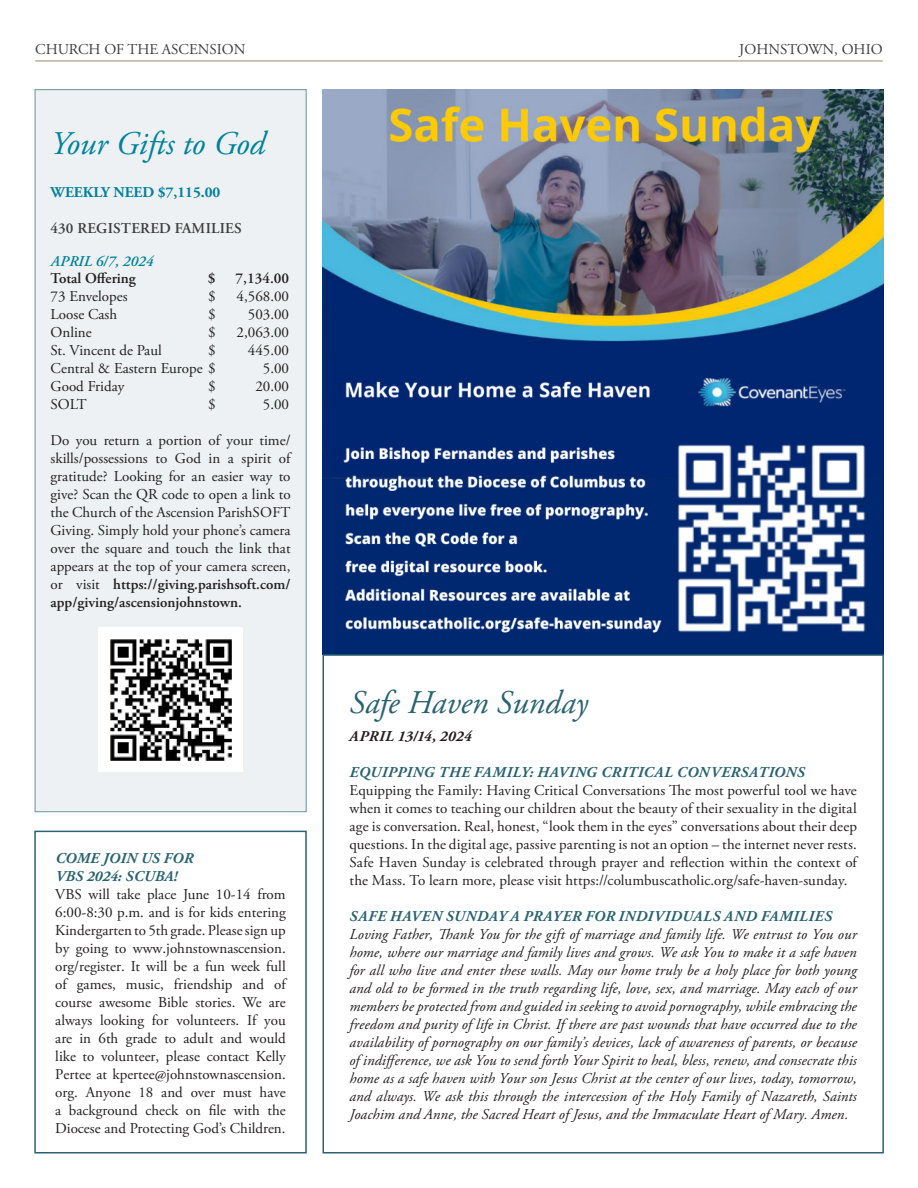
<style>
.page{position:relative;width:918px;height:1188px;background:#fff}
.page>*{position:absolute;margin:0;border:0;box-sizing:border-box;transform-origin:0 0}
.Header-1{font:italic 33px "Adobe Garamond Pro";color:#296371}
.t1{font:italic 33px "Adobe Garamond Pro";color:#00829b}
.Offering-Money{font:15px/18px "Adobe Garamond Pro";color:#231f20;text-align:justify}
.t2{font:italic 15px/18px "Adobe Garamond Pro";letter-spacing:.01em;color:#231f20;text-align:justify}
.Header-2{font:italic 700 15px "Adobe Garamond Pro";letter-spacing:.03em;color:#296371}
.t3{font:15px "Adobe Garamond Pro";color:#3e3e3f}
.Offering-Money-2{font:600 15px "Adobe Garamond Pro";color:#231f20}
.t4{font:600 15px "Adobe Garamond Pro";letter-spacing:.015em;color:#3e3e3f}
.t5{font:700 15px "Adobe Garamond Pro";color:#00829b}
.Header-1-2{font:italic 700 15px "Adobe Garamond Pro";letter-spacing:.01em;color:#231f20}
.Offering-Money-3{font:italic 600 15px "Adobe Garamond Pro";letter-spacing:.015em;color:#00829b}
.s1{font-weight:600}
</style>
<div class="page">
<hr style="left:35px;top:60px;width:848px;height:1px;background:#a6967a">
<div style="left:35px;top:90px;width:271px;height:722px;background:#edf1f3"></div>
<img style="left:99px;top:628px;width:143px;height:143px">
<div style="left:34px;top:89px;width:273px;height:723px;border:1px solid #789ea8"></div>
<img style="left:322px;top:89px;width:562px;height:565px">
<div style="left:322px;top:654px;width:562px;height:500px;border:2px solid #296371"></div>
<div style="left:34px;top:831px;width:273px;height:323px;border:2px solid #296371"></div>
<p class="t3" style="left:35px;top:41px;width:212px">CHURCH OF THE ASCENSION</p>
<p class="t3" style="left:739px;top:41px;width:145px">JOHNSTOWN, OHIO</p>
<p class="t1" style="left:51px;top:124px;width:216px">Your Gifts to God</p>
<p class="t5" style="left:51px;top:184px;width:171px">WEEKLY NEED $7,115.00</p>
<p class="t4" style="left:51px;top:220px;width:193px">430 REGISTERED FAMILIES</p>
<p class="Offering-Money-3" style="left:51px;top:253px;width:104px">APRIL 6/7, 2024</p>
<p class="Offering-Money-2" style="left:51px;top:269px;width:87px">Total Offering</p>
<p class="Offering-Money-2" style="left:208px;top:269px;width:9px">$</p>
<p class="Offering-Money-2" style="left:236px;top:269px;width:55px">7,134.00</p>
<p class="Offering-Money" style="left:51px;top:288px;width:79px">73 Envelopes</p>
<p class="Offering-Money" style="left:208px;top:288px;width:9px">$</p>
<p class="Offering-Money" style="left:237px;top:288px;width:54px">4,568.00</p>
<p class="Offering-Money" style="left:51px;top:306px;width:68px">Loose Cash</p>
<p class="Offering-Money" style="left:208px;top:306px;width:9px">$</p>
<p class="Offering-Money" style="left:248px;top:306px;width:43px">503.00</p>
<p class="Offering-Money" style="left:51px;top:324px;width:43px">Online</p>
<p class="Offering-Money" style="left:208px;top:324px;width:9px">$</p>
<p class="Offering-Money" style="left:237px;top:324px;width:54px">2,063.00</p>
<p class="Offering-Money" style="left:51px;top:342px;width:113px">St. Vincent de Paul</p>
<p class="Offering-Money" style="left:208px;top:342px;width:9px">$</p>
<p class="Offering-Money" style="left:248px;top:342px;width:43px">445.00</p>
<p class="Offering-Money" style="left:51px;top:360px;width:166px">Central &amp; Eastern Europe $</p>
<p class="Offering-Money" style="left:263px;top:360px;width:28px">5.00</p>
<p class="Offering-Money" style="left:51px;top:378px;width:75px">Good Friday</p>
<p class="Offering-Money" style="left:208px;top:378px;width:9px">$</p>
<p class="Offering-Money" style="left:255px;top:378px;width:35px">20.00</p>
<p class="Offering-Money" style="left:51px;top:396px;width:37px">SOLT</p>
<p class="Offering-Money" style="left:208px;top:396px;width:9px">$</p>
<p class="Offering-Money" style="left:263px;top:396px;width:28px">5.00</p>
<p class="Offering-Money" style="left:51px;top:432px;width:242px">Do you return a portion of your time/ skills/possessions to God in a spirit of gratitude? Looking for an easier way to give? Scan the QR code to open a link to the Church of the Ascension ParishSOFT Giving. Simply hold your phone’s camera over the square and touch the link that appears at the top of your camera screen, or visit <span class="s1">https://giving.parishsoft.com/ app/giving/ascensionjohnstown.</span></p>
<p class="Header-2" style="left:55px;top:849px;width:139px">COME JOIN US FOR</p>
<p class="Header-2" style="left:55px;top:867px;width:124px">VBS 2024: SCUBA!</p>
<p class="Offering-Money" style="left:55px;top:885px;width:232px">VBS will take place June 10-14 from 6:00-8:30 p.m. and is for kids entering Kindergarten to 5th grade. Please sign up by going to www.johnstownascension. org/register. It will be a fun week full of games, music, friendship and of course awesome Bible stories. We are always looking for volunteers. If you are in 6th grade to adult and would like to volunteer, please contact Kelly Pertee at kpertee@johnstownascension. org. Anyone 18 and over must have a background check on file with the Diocese and Protecting God’s Children.</p>
<p class="Header-1" style="left:350px;top:682px;width:240px">Safe Haven Sunday</p>
<p class="Header-1-2" style="left:350px;top:728px;width:123px">APRIL 13/14, 2024</p>
<p class="Header-2" style="left:350px;top:764px;width:457px">EQUIPPING THE FAMILY: HAVING CRITICAL CONVERSATIONS</p>
<p class="Offering-Money" style="left:350px;top:782px;width:509px">Equipping the Family: Having Critical Conversations The most powerful tool we have when it comes to teaching our children about the beauty of their sexuality in the digital age is conversation. Real, honest, “look them in the eyes” conversations about their deep questions. In the digital age, passive parenting is not an option – the internet never rests.<br>Safe Haven Sunday is celebrated through prayer and reflection within the context of the Mass. To learn more, please visit https://columbuscatholic.org/safe-haven-sunday.</p>
<p class="Header-2" style="left:350px;top:908px;width:484px">SAFE HAVEN SUNDAY A PRAYER FOR INDIVIDUALS AND FAMILIES</p>
<p class="t2" style="left:350px;top:926px;width:509px">Loving Father, Thank You for the gift of marriage and family life. We entrust to You our home, where our marriage and family lives and grows. We ask You to make it a safe haven for all who live and enter these walls. May our home truly be a holy place for both young and old to be formed in the truth regarding life, love, sex, and marriage. May each of our members be protected from and guided in seeking to avoid pornography, while embracing the freedom and purity of life in Christ. If there are past wounds that have occurred due to the availability of pornography on our family’s devices, lack of awareness of parents, or because of indifference, we ask You to send forth Your Spirit to heal, bless, renew, and consecrate this home as a safe haven with Your son Jesus Christ at the center of our lives, today, tomorrow, and always. We ask this through the intercession of the Holy Family of Nazareth, Saints Joachim and Anne, the Sacred Heart of Jesus, and the Immaculate Heart of Mary. Amen.</p>
</div>
